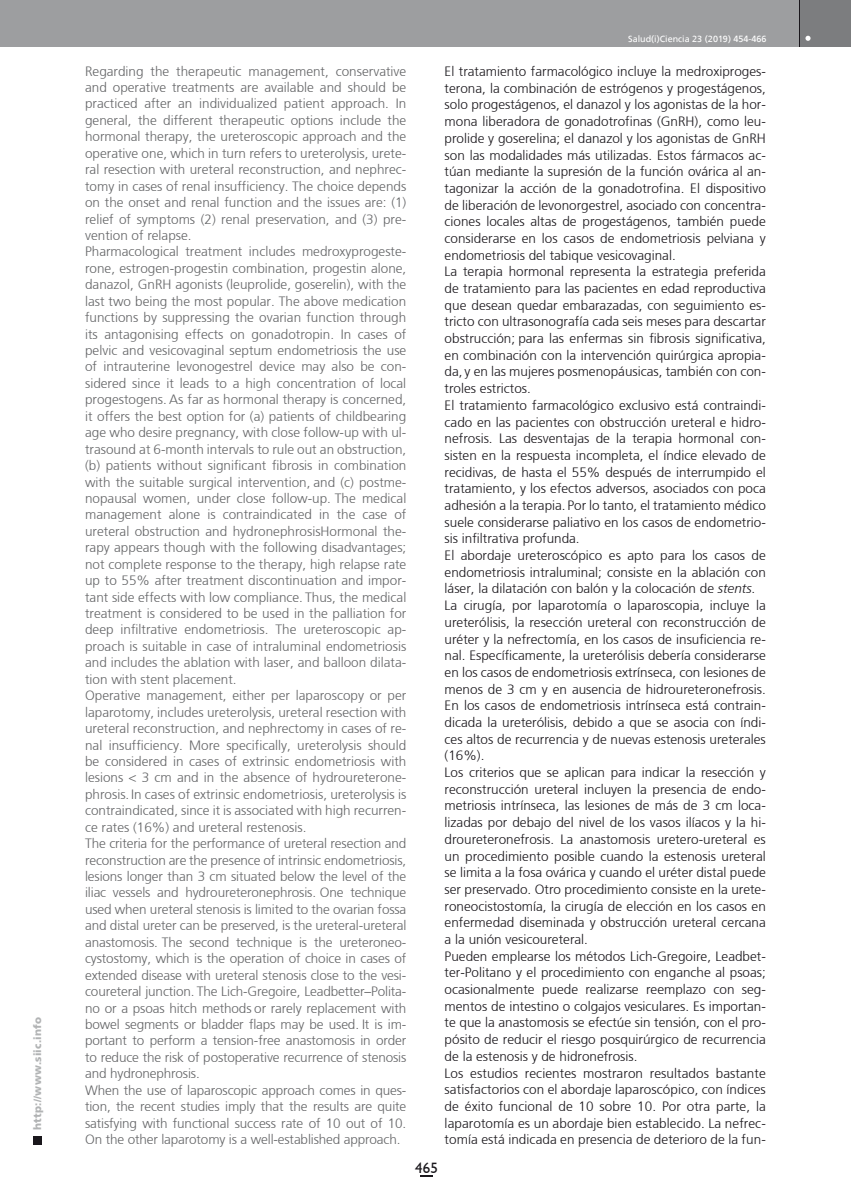
<style>
.page{position:relative;width:851px;height:1191px;background:#fff}
.page>*{position:absolute;margin:0;border:0;box-sizing:border-box;transform-origin:0 0}
.t1{font:15px "Humanist 521 BT";color:#1a171c}
.t2{font:300 13.5px/16.5px "Frutiger";color:#646567}
.t3{font:300 13.5px/16.6px "Frutiger";color:#1a171c}
.t4{font:900 10.5px "Frutiger";letter-spacing:.015em;color:#b1b3b4}
.t5{font:9px "Frutiger";color:#fff}
.s1{font-style:italic}
</style>
<div class="page">
<div style="left:1px;top:0;width:812px;height:47px;background:#9d9ea0"></div>
<div style="left:33px;top:1135px;width:9px;height:9px;background:#1a171c"></div>
<div style="left:799px;top:0;width:51px;height:47px;background:#7c7d7f"></div>
<svg style="left:805px;top:36px;width:5px;height:5px"></svg>
<svg style="left:420px;top:1175px;width:12px;height:1px"></svg>
<p class="t4" style="left:31px;top:1129px;width:114px;rotate:-90deg">http://www.siic.info</p>
<p class="t5" style="left:628px;top:33px;width:140px">Salud(i)Ciencia 23 (2019) 454-466</p>
<p class="t2" style="left:85px;top:63px;width:323px">Regarding the therapeutic management, conservative and operative treatments are available and should be practiced after an individualized patient approach. In general, the different therapeutic options include the hormonal therapy, the ureteroscopic approach and the operative one, which in turn refers to ureterolysis, urete&shy;ral resection with ureteral reconstruction, and nephrec&shy;tomy in cases of renal insufficiency. The choice depends on the onset and renal function and the issues are: (1) relief of symptoms (2) renal preservation, and (3) pre&shy;vention of relapse.<br>Pharmacological treatment includes medroxyprogeste&shy;rone, estrogen-progestin combination, progestin alone, danazol, GnRH agonists (leuprolide, goserelin), with the last two being the most popular. The above medication functions by suppressing the ovarian function through its antagonising effects on gonadotropin. In cases of pelvic and vesicovaginal septum endometriosis the use of intrauterine levonogestrel device may also be con&shy;sidered since it leads to a high concentration of local progestogens. As far as hormonal therapy is concerned, it offers the best option for (a) patients of childbearing age who desire pregnancy, with close follow-up with ul&shy;trasound at 6-month intervals to rule out an obstruction, (b) patients without significant fibrosis in combination with the suitable surgical intervention, and (c) postme&shy;nopausal women, under close follow-up. The medical management alone is contraindicated in the case of ureteral obstruction and hydronephrosisHormonal the&shy;rapy appears though with the following disadvantages; not complete response to the therapy, high relapse rate up to 55% after treatment discontinuation and impor&shy;tant side effects with low compliance. Thus, the medical treatment is considered to be used in the palliation for deep infiltrative endometriosis. The ureteroscopic ap&shy;proach is suitable in case of intraluminal endometriosis and includes the ablation with laser, and balloon dilata&shy;tion with stent placement.<br>Operative management, either per laparoscopy or per laparotomy, includes ureterolysis, ureteral resection with ureteral reconstruction, and nephrectomy in cases of re&shy;nal insufficiency. More specifically, ureterolysis should be considered in cases of extrinsic endometriosis with lesions &lt; 3 cm and in the absence of hydroureterone&shy;phrosis.In cases of extrinsic endometriosis, ureterolysis is contraindicated, since it is associated with high recurren&shy;ce rates (16%) and ureteral restenosis.<br>The criteria for the performance of ureteral resection and reconstruction are the presence of intrinsic endometriosis, lesions longer than 3 cm situated below the level of the iliac vessels and hydroureteronephrosis. One technique used when ureteral stenosis is limited to the ovarian fossa and distal ureter can be preserved, is the ureteral-ureteral anastomosis. The second technique is the ureteroneo&shy;cystostomy, which is the operation of choice in cases of extended disease with ureteral stenosis close to the vesi&shy;coureteral junction. The Lich-Gregoire, Leadbetter–Polita&shy;no or a psoas hitch methods or rarely replacement with bowel segments or bladder flaps may be used. It is im&shy;portant to perform a tension-free anastomosis in order to reduce the risk of postoperative recurrence of stenosis and hydronephrosis.<br>When the use of laparoscopic approach comes in ques&shy;tion, the recent studies imply that the results are quite satisfying with functional success rate of 10 out of 10.<br>On the other laparotomy is a well-established approach.</p>
<p class="t3" style="left:444px;top:63px;width:323px">El tratamiento farmacológico incluye la medroxiproges&shy;terona, la combinación de estrógenos y progestágenos, solo progestágenos, el danazol y los agonistas de la hor&shy;mona liberadora de gonadotrofinas (GnRH), como leu&shy;prolide y goserelina; el danazol y los agonistas de GnRH son las modalidades más utilizadas. Estos fármacos ac&shy;túan mediante la supresión de la función ovárica al an&shy;tagonizar la acción de la gonadotrofina. El dispositivo de liberación de levonorgestrel, asociado con concentra&shy;ciones locales altas de progestágenos, también puede considerarse en los casos de endometriosis pelviana y endometriosis del tabique vesicovaginal.<br>La terapia hormonal representa la estrategia preferida de tratamiento para las pacientes en edad reproductiva que desean quedar embarazadas, con seguimiento es&shy;tricto con ultrasonografía cada seis meses para descartar obstrucción; para las enfermas sin fibrosis significativa, en combinación con la intervención quirúrgica apropia&shy;da, y en las mujeres posmenopáusicas, también con con&shy;troles estrictos.<br>El tratamiento farmacológico exclusivo está contraindi&shy;cado en las pacientes con obstrucción ureteral e hidro&shy;nefrosis. Las desventajas de la terapia hormonal con&shy;sisten en la respuesta incompleta, el índice elevado de recidivas, de hasta el 55% después de interrumpido el tratamiento, y los efectos adversos, asociados con poca adhesión a la terapia. Por lo tanto, el tratamiento médico suele considerarse paliativo en los casos de endometrio&shy;sis infiltrativa profunda.<br>El abordaje ureteroscópico es apto para los casos de endometriosis intraluminal; consiste en la ablación con láser, la dilatación con balón y la colocación de <span class="s1">stents</span>.<br>La cirugía, por laparotomía o laparoscopia, incluye la ureterólisis, la resección ureteral con reconstrucción de uréter y la nefrectomía, en los casos de insuficiencia re&shy;nal. Específicamente, la ureterólisis debería considerarse en los casos de endometriosis extrínseca, con lesiones de menos de 3 cm y en ausencia de hidroureteronefrosis.<br>En los casos de endometriosis intrínseca está contrain&shy;dicada la ureterólisis, debido a que se asocia con índi&shy;ces altos de recurrencia y de nuevas estenosis ureterales (16%).<br>Los criterios que se aplican para indicar la resección y reconstrucción ureteral incluyen la presencia de endo&shy;metriosis intrínseca, las lesiones de más de 3 cm loca&shy;lizadas por debajo del nivel de los vasos ilíacos y la hi&shy;droureteronefrosis. La anastomosis uretero-ureteral es un procedimiento posible cuando la estenosis ureteral se limita a la fosa ovárica y cuando el uréter distal puede ser preservado. Otro procedimiento consiste en la urete&shy;roneocistostomía, la cirugía de elección en los casos en enfermedad diseminada y obstrucción ureteral cercana a la unión vesicoureteral.<br>Pueden emplearse los métodos Lich-Gregoire, Leadbet&shy;ter-Politano y el procedimiento con enganche al psoas; ocasionalmente puede realizarse reemplazo con seg&shy;mentos de intestino o colgajos vesiculares. Es importan&shy;te que la anastomosis se efectúe sin tensión, con el pro&shy;pósito de reducir el riesgo posquirúrgico de recurrencia de la estenosis y de hidronefrosis.<br>Los estudios recientes mostraron resultados bastante satisfactorios con el abordaje laparoscópico, con índices de éxito funcional de 10 sobre 10. Por otra parte, la laparotomía es un abordaje bien establecido. La nefrec&shy;tomía está indicada en presencia de deterioro de la fun-</p>
<p class="t1" style="left:415px;top:1158px;width:24px">465</p>
</div>
